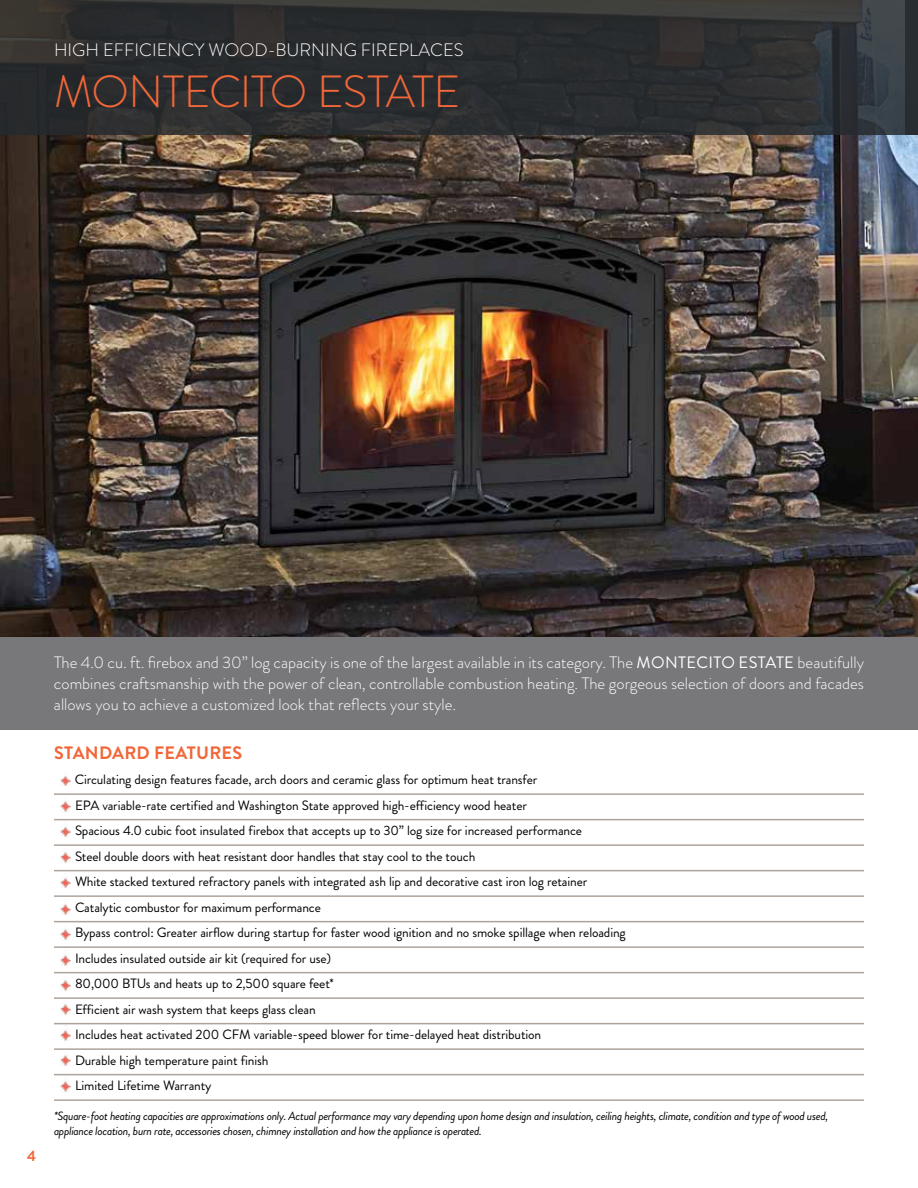
<style>
.page{position:relative;width:918px;height:1188px;background:#fff}
.page>*{position:absolute;margin:0;border:0;box-sizing:border-box;transform-origin:0 0}
.t1{font:300 45px "Brandon Grotesque";letter-spacing:-.02em;color:#f26739}
.t2{font:300 18px "Brandon Grotesque";color:#fff}
.t3{font:700 18px "Brandon Grotesque";letter-spacing:.015em;color:#f26739}
.t4{font:300 16.5px/21px "Brandon Grotesque";color:#fff;text-align:justify}
.t5{font:700 15px "Brandon Grotesque";color:#f26739}
.t6{font:13.5px/25.5px "Brandon Grotesque";letter-spacing:-.01em;color:#000}
.t7{font:italic 12px/15px "Brandon Grotesque";letter-spacing:-.025em;color:#000}
.s1{font-weight:400}
</style>
<div class="page">
<div style="left:0;top:636px;width:918px;height:94px;background:#78777a"></div>
<img style="left:0;top:135px;width:918px;height:501px">
<svg style="left:0;top:0;width:905px;height:135px;background:#2d2f31"></svg>
<hr style="left:54px;top:793px;width:810px;height:2px;background:#aca39b">
<hr style="left:54px;top:819px;width:810px;height:1px;background:#aca39b">
<hr style="left:54px;top:844px;width:810px;height:2px;background:#aca39b">
<hr style="left:54px;top:870px;width:810px;height:1px;background:#aca39b">
<hr style="left:54px;top:895px;width:810px;height:2px;background:#aca39b">
<hr style="left:54px;top:921px;width:810px;height:1px;background:#aca39b">
<hr style="left:54px;top:946px;width:810px;height:2px;background:#aca39b">
<hr style="left:54px;top:972px;width:810px;height:1px;background:#aca39b">
<hr style="left:54px;top:997px;width:810px;height:2px;background:#aca39b">
<hr style="left:54px;top:1023px;width:810px;height:1px;background:#aca39b">
<hr style="left:54px;top:1048px;width:810px;height:2px;background:#aca39b">
<hr style="left:54px;top:1074px;width:810px;height:1px;background:#aca39b">
<hr style="left:54px;top:1099px;width:810px;height:2px;background:#aca39b">
<img style="left:60px;top:904px;width:11px;height:11px">
<img style="left:60px;top:1030px;width:11px;height:11px">
<img style="left:60px;top:801px;width:11px;height:11px">
<img style="left:60px;top:776px;width:11px;height:10px">
<img style="left:60px;top:929px;width:11px;height:11px">
<img style="left:60px;top:1055px;width:11px;height:11px">
<img style="left:60px;top:827px;width:11px;height:10px">
<img style="left:60px;top:955px;width:11px;height:11px">
<img style="left:60px;top:1081px;width:11px;height:11px">
<img style="left:60px;top:852px;width:11px;height:11px">
<img style="left:60px;top:980px;width:11px;height:11px">
<img style="left:60px;top:878px;width:11px;height:10px">
<img style="left:60px;top:1004px;width:11px;height:11px">
<div style="left:905px;top:0;width:13px;height:135px;background:#252a2e"></div>
<h2 class="t2" style="left:54px;top:38px;width:411px">HIGH EFFICIENCY WOOD-BURNING FIREPLACES</h2>
<h1 class="t1" style="left:54px;top:60px;width:408px">MONTECITO ESTATE</h1>
<p class="t5" style="left:27px;top:1145px;width:10px">4</p>
<p class="t4" style="left:54px;top:651px;width:812px">The 4.0 cu. ft. firebox and 30” log capacity is one of the largest available in its category. The <span class="s1">MONTECITO ESTATE</span> beautifully combines craftsmanship with the power of clean, controllable combustion heating. The gorgeous selection of doors and facades allows you to achieve a customized look that reflects your style.</p>
<h2 class="t3" style="left:54px;top:740px;width:190px">STANDARD FEATURES</h2>
<p class="t6" style="left:75px;top:767px;width:553px">Circulating design features facade, arch doors and ceramic glass for optimum heat transfer<br>EPA variable-rate certified and Washington State approved high-efficiency wood heater<br>Spacious 4.0 cubic foot insulated firebox that accepts up to 30” log size for increased performance<br>Steel double doors with heat resistant door handles that stay cool to the touch<br>White stacked textured refractory panels with integrated ash lip and decorative cast iron log retainer Catalytic combustor for maximum performance<br>Bypass control: Greater airflow during startup for faster wood ignition and no smoke spillage when reloading Includes insulated outside air kit (required for use)<br>80,000 BTUs and heats up to 2,500 square feet*<br>Efficient air wash system that keeps glass clean<br>Includes heat activated 200 CFM variable-speed blower for time-delayed heat distribution<br>Durable high temperature paint finish<br>Limited Lifetime Warranty</p>
<p class="t7" style="left:54px;top:1109px;width:776px">*Square-foot heating capacities are approximations only. Actual performance may vary depending upon home design and insulation, ceiling heights, climate, condition and type of wood used, appliance location, burn rate, accessories chosen, chimney installation and how the appliance is operated.</p>
</div>
